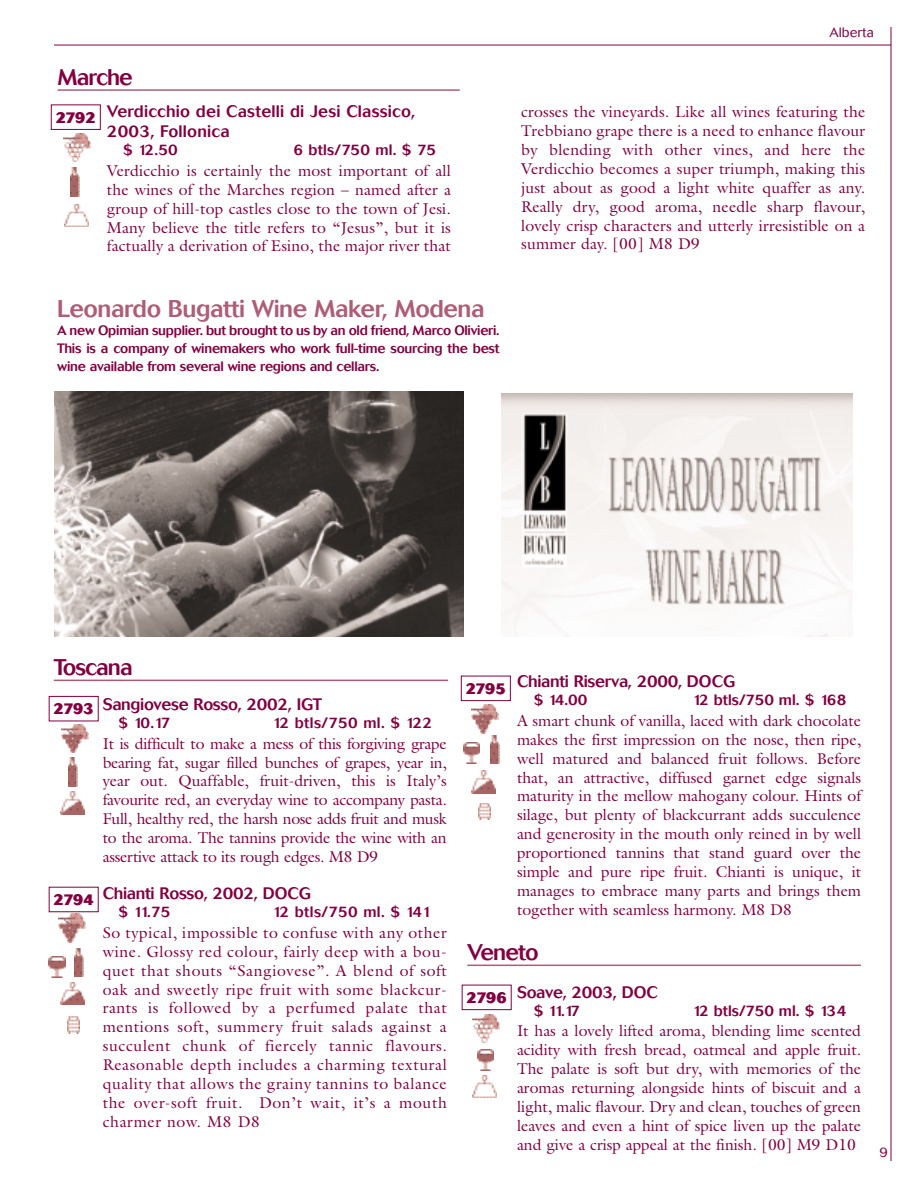
<style>
.page{position:relative;width:918px;height:1188px;background:#fff}
.page>*{position:absolute;margin:0;border:0;box-sizing:border-box;transform-origin:0 0}
.t1{font:500 24px "Cosmos";letter-spacing:-.02em;color:#ad5d76}
.t2{font:500 22.5px "Cosmos";letter-spacing:-.04em;color:#820040}
.t3{font:500 16.5px "Cosmos";letter-spacing:-.02em;color:#820040}
.t4{font:500 16.5px/19.8px "Cosmos";letter-spacing:.015em;color:#820040}
.t5{font:15.75px/18.9px "Galliard";letter-spacing:.01em;color:#820040;text-align:justify}
.t6{font:500 15px "Cosmos";color:#820040}
.t7{font:500 15px "Cosmos";letter-spacing:.025em;color:#820040}
.t8{font:800 15px "Cosmos";letter-spacing:-.04em;color:#820040}
.t9{font:500 13.5px/18px "Cosmos";letter-spacing:-.02em;color:#820040;text-align:justify}
.t10{font:300 13.5px "Cosmos";color:#820040}
</style>
<div class="page">
<hr style="left:54px;top:45px;width:837px;height:1px;background:#820040">
<hr style="left:891px;top:27px;width:1px;height:1134px;background:#820040">
<hr style="left:58px;top:89px;width:402px;height:2px;background:#ad5d76">
<div style="left:51px;top:104px;width:50px;height:26px;border:1px solid #820040"></div>
<div style="left:461px;top:676px;width:50px;height:25px;border:1px solid #820040"></div>
<img style="left:75px;top:948px;width:9px;height:29px">
<img style="left:59px;top:914px;width:27px;height:28px">
<img style="left:60px;top:982px;width:24px;height:23px">
<hr style="left:54px;top:680px;width:394px;height:1px;background:#ad5d76">
<div style="left:49px;top:696px;width:50px;height:25px;border:1px solid #820040"></div>
<hr style="left:467px;top:965px;width:394px;height:1px;background:#ad5d76">
<div style="left:462px;top:985px;width:50px;height:25px;border:1px solid #820040"></div>
<img style="left:501px;top:393px;width:351px;height:243px">
<img style="left:63px;top:133px;width:27px;height:29px">
<img style="left:70px;top:168px;width:9px;height:28px">
<img style="left:64px;top:204px;width:24px;height:23px">
<img style="left:61px;top:724px;width:27px;height:29px">
<img style="left:68px;top:758px;width:9px;height:28px">
<img style="left:60px;top:792px;width:24px;height:22px">
<img style="left:49px;top:957px;width:16px;height:21px">
<img style="left:67px;top:1017px;width:12px;height:16px">
<img style="left:472px;top:705px;width:27px;height:28px">
<img style="left:463px;top:743px;width:17px;height:21px">
<img style="left:490px;top:735px;width:9px;height:29px">
<img style="left:471px;top:771px;width:24px;height:22px">
<img style="left:478px;top:803px;width:12px;height:17px">
<img style="left:473px;top:1014px;width:27px;height:29px">
<img style="left:477px;top:1050px;width:17px;height:21px">
<img style="left:472px;top:1075px;width:24px;height:23px">
<img style="left:54px;top:391px;width:409px;height:245px">
<h2 class="t2" style="left:58px;top:69px;width:77px">Marche</h2>
<p class="t8" style="left:56px;top:112px;width:42px">2792</p>
<p class="t4" style="left:107px;top:103px;width:310px">Verdicchio dei Castelli di Jesi Classico,<br>2003, Follonica</p>
<p class="t6" style="left:123px;top:145px;width:56px">$ 12.50</p>
<p class="t6" style="left:294px;top:145px;width:144px">6 btls/750 ml. $ 75</p>
<p class="t5" style="left:107px;top:163px;width:346px">Verdicchio is certainly the most important of all the wines of the Marches region – named after a group of hill-top castles close to the town of Jesi.<br>Many believe the title refers to “Jesus”, but it is factually a derivation of Esino, the major river that</p>
<h1 class="t1" style="left:57px;top:300px;width:429px">Leonardo Bugatti Wine Maker, Modena</h1>
<p class="t9" style="left:57px;top:323px;width:444px">A new Opimian supplier. but brought to us by an old friend, Marco Olivieri.<br>This is a company of winemakers who work full-time sourcing the best wine available from several wine regions and cellars.</p>
<p class="t10" style="left:830px;top:28px;width:46px">Alberta</p>
<p class="t5" style="left:521px;top:104px;width:346px">crosses the vineyards. Like all wines featuring the Trebbiano grape there is a need to enhance flavour by blending with other vines, and here the Verdicchio becomes a super triumph, making this just about as good a light white quaffer as any.<br>Really dry, good aroma, needle sharp flavour, lovely crisp characters and utterly irresistible on a summer day. [00] M8 D9</p>
<h2 class="t2" style="left:54px;top:659px;width:81px">Toscana</h2>
<p class="t8" style="left:54px;top:704px;width:42px">2793</p>
<p class="t3" style="left:103px;top:698px;width:221px">Sangiovese Rosso, 2002, IGT</p>
<p class="t6" style="left:118px;top:717px;width:53px">$ 10.17</p>
<p class="t7" style="left:273px;top:717px;width:161px">12 btls/750 ml. $ 122</p>
<p class="t5" style="left:103px;top:735px;width:346px">It is difficult to make a mess of this forgiving grape bearing fat, sugar filled bunches of grapes, year in, year out. Quaffable, fruit-driven, this is Italy’s favourite red, an everyday wine to accompany pasta.<br>Full, healthy red, the harsh nose adds fruit and musk to the aroma. The tannins provide the wine with an assertive attack to its rough edges. M8 D9</p>
<p class="t3" style="left:103px;top:888px;width:210px">Chianti Rosso, 2002, DOCG</p>
<p class="t6" style="left:118px;top:907px;width:53px">$ 11.75</p>
<p class="t7" style="left:273px;top:907px;width:161px">12 btls/750 ml. $ 141</p>
<p class="t5" style="left:103px;top:925px;width:346px">So typical, impossible to confuse with any other wine. Glossy red colour, fairly deep with a bou&shy;quet that shouts “Sangiovese”. A blend of soft oak and sweetly ripe fruit with some blackcur&shy;rants is followed by a perfumed palate that mentions soft, summery fruit salads against a succulent chunk of fiercely tannic flavours.<br>Reasonable depth includes a charming textural quality that allows the grainy tannins to balance the over-soft fruit. Don’t wait, it’s a mouth charmer now. M8 D8</p>
<p class="t8" style="left:54px;top:895px;width:42px">2794</p>
<p class="t8" style="left:466px;top:683px;width:42px">2795</p>
<p class="t3" style="left:517px;top:676px;width:220px">Chianti Riserva, 2000, DOCG</p>
<p class="t6" style="left:534px;top:695px;width:55px">$ 14.00</p>
<p class="t6" style="left:693px;top:695px;width:155px">12 btls/750 ml. $ 168</p>
<p class="t5" style="left:517px;top:713px;width:346px">A smart chunk of vanilla, laced with dark chocolate makes the first impression on the nose, then ripe, well matured and balanced fruit follows. Before that, an attractive, diffused garnet edge signals maturity in the mellow mahogany colour. Hints of silage, but plenty of blackcurrant adds succulence and generosity in the mouth only reined in by well proportioned tannins that stand guard over the simple and pure ripe fruit. Chianti is unique, it manages to embrace many parts and brings them together with seamless harmony. M8 D8</p>
<h2 class="t2" style="left:467px;top:944px;width:73px">Veneto</h2>
<p class="t8" style="left:467px;top:992px;width:42px">2796</p>
<p class="t3" style="left:517px;top:986px;width:142px">Soave, 2003, DOC</p>
<p class="t6" style="left:534px;top:1005px;width:48px">$ 11. 17</p>
<p class="t6" style="left:693px;top:1005px;width:155px">12 btls/750 ml. $ 134</p>
<p class="t5" style="left:517px;top:1023px;width:346px">It has a lovely lifted aroma, blending lime scented acidity with fresh bread, oatmeal and apple fruit.<br>The palate is soft but dry, with memories of the aromas returning alongside hints of biscuit and a light, malic flavour. Dry and clean, touches of green leaves and even a hint of spice liven up the palate and give a crisp appeal at the finish. [00] M9 D10</p>
<p class="t10" style="left:879px;top:1147px;width:10px">9</p>
</div>
